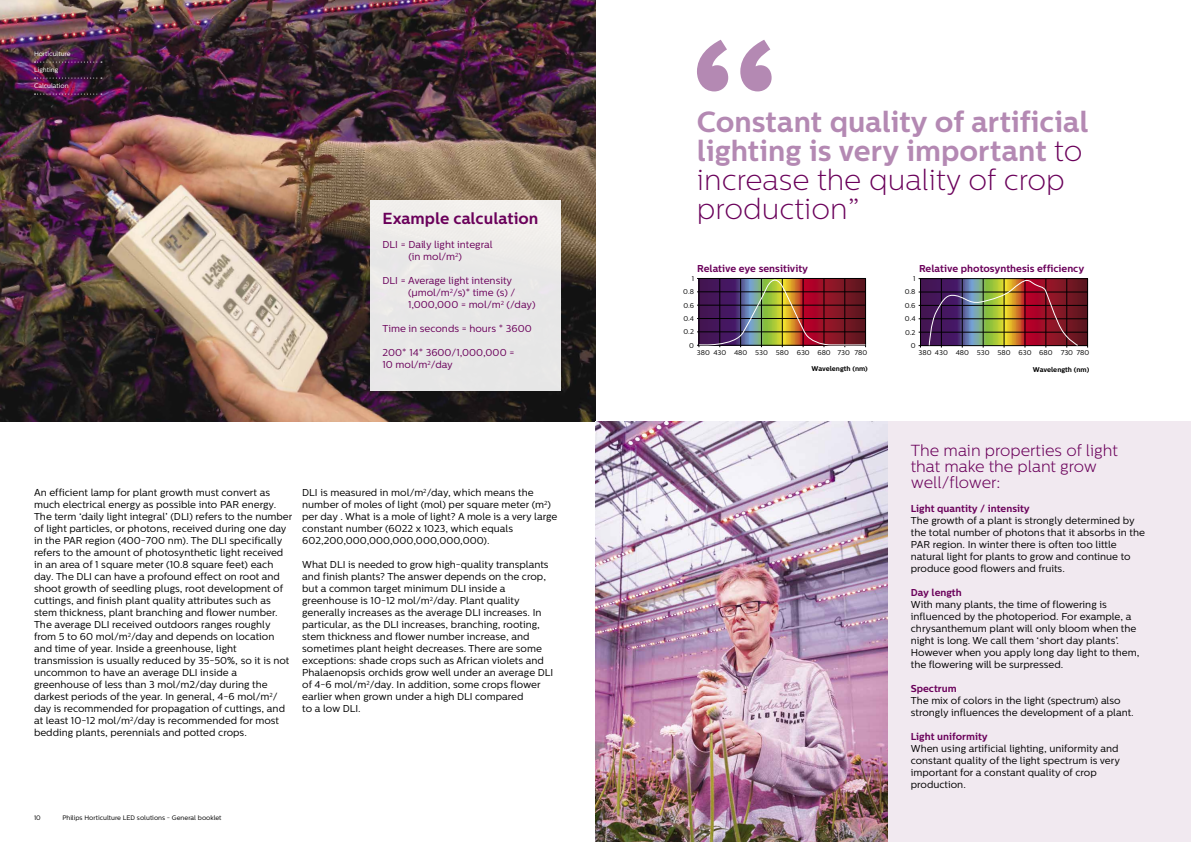
<style>
.page{position:relative;width:1191px;height:842px;background:#fff}
.page>*{position:absolute;margin:0;border:0;box-sizing:border-box;transform-origin:0 0}
.t1{font:700 29px/29px "Centrale Sans";color:#b489b3}
.t2{font:300 16px/16px "Centrale Sans";color:#6a005a}
.t3{font:700 16px "Centrale Sans";color:#6a005a}
.t4{font:10px/12px "Centrale Sans";color:#000}
.t5{font:10px/12px "Centrale Sans";color:#6a005a}
.t6{font:700 10px "Centrale Sans";color:#6a005a}
.t7{font:6.9px/13.3px "Centrale Sans";color:#000;text-align:right}
.t8{font:700 6.9px "Centrale Sans";color:#000}
.t9{font:6.5px "Centrale Sans";color:#000}
.t10{font:6.5px "Centrale Sans";color:#fff}
.s1{font-weight:200;color:#6a005a}
</style>
<div class="page">
<svg style="left:697px;top:278px;width:169px;height:69px"></svg>
<svg style="left:921px;top:279px;width:166px;height:66px"></svg>
<hr style="left:920px;top:279px;width:1px;height:69px;background:#000">
<hr style="left:941px;top:279px;width:1px;height:69px;background:#000">
<hr style="left:962px;top:279px;width:1px;height:69px;background:#000">
<hr style="left:983px;top:279px;width:1px;height:69px;background:#000">
<hr style="left:1003px;top:279px;width:1px;height:69px;background:#000">
<hr style="left:1024px;top:279px;width:1px;height:69px;background:#000">
<hr style="left:1045px;top:279px;width:1px;height:69px;background:#000">
<hr style="left:1066px;top:279px;width:1px;height:69px;background:#000">
<hr style="left:1087px;top:279px;width:1px;height:69px;background:#000">
<hr style="left:918px;top:278px;width:170px;height:1px;background:#000">
<hr style="left:920px;top:332px;width:167px;height:1px;background:#000">
<hr style="left:920px;top:318px;width:167px;height:1px;background:#000">
<hr style="left:920px;top:305px;width:167px;height:1px;background:#000">
<hr style="left:920px;top:292px;width:167px;height:1px;background:#000">
<hr style="left:918px;top:345px;width:169px;height:1px;background:#000">
<svg style="left:928px;top:280px;width:150px;height:66px"></svg>
<img style="left:0;top:0;width:595px;height:421px">
<img style="left:595px;top:421px;width:292px;height:421px">
<div style="left:888px;top:421px;width:303px;height:421px;background:#f1e9f0"></div>
<div style="left:370px;top:200px;width:191px;height:191px;background:#e8e7e8"></div>
<svg style="left:697px;top:40px;width:74px;height:51px"></svg>
<svg style="left:35px;top:62px;width:67px;height:1px"></svg>
<svg style="left:35px;top:78px;width:67px;height:1px"></svg>
<svg style="left:35px;top:94px;width:67px;height:1px"></svg>
<p class="t10" style="left:34px;top:50px;width:38px">Horticulture</p>
<p class="t10" style="left:34px;top:66px;width:26px">Lighting</p>
<p class="t10" style="left:34px;top:82px;width:36px">Calculation</p>
<h2 class="t3" style="left:382px;top:209px;width:157px">Example calculation</h2>
<p class="t5" style="left:382px;top:239px;width:112px;text-align:center">DLI = Daily light integral (in mol/m<sup>2</sup>)</p>
<p class="t5" style="left:408px;top:275px;width:129px;text-indent:-25px">DLI = Average light intensity (μmol/m<sup>2</sup>/s)* time (s) /<br>1,000,000 = mol/m<sup>2</sup> (/day)</p>
<p class="t5" style="left:382px;top:323px;width:151px">Time in seconds = hours * 3600</p>
<p class="t5" style="left:382px;top:347px;width:133px">200* 14* 3600/1,000,000 =<br>10 mol/m<sup>2</sup>/day</p>
<p class="t4" style="left:34px;top:487px;width:260px">An efficient lamp for plant growth must convert as much electrical energy as possible into PAR energy.<br>The term ‘daily light integral’ (DLI) refers to the number of light particles, or photons, received during one day in the PAR region (400-700 nm). The DLI specifically refers to the amount of photosynthetic light received in an area of 1 square meter (10.8 square feet) each day. The DLI can have a profound effect on root and shoot growth of seedling plugs, root development of cuttings, and finish plant quality attributes such as stem thickness, plant branching and flower number.<br>The average DLI received outdoors ranges roughly from 5 to 60 mol/m<sup>2</sup>/day and depends on location and time of year. Inside a greenhouse, light transmission is usually reduced by 35-50%, so it is not uncommon to have an average DLI inside a greenhouse of less than 3 mol/m2/day during the darkest periods of the year. In general, 4-6 mol/m<sup>2</sup>/ day is recommended for propagation of cuttings, and at least 10-12 mol/m<sup>2</sup>/day is recommended for most bedding plants, perennials and potted crops.</p>
<p class="t4" style="left:302px;top:487px;width:257px">DLI is measured in mol/m<sup>2</sup>/day, which means the number of moles of light (mol) per square meter (m<sup>2</sup>) per day . What is a mole of light? A mole is a very large constant number (6022 x 1023, which equals 602,200,000,000,000,000,000,000).</p>
<p class="t4" style="left:302px;top:559px;width:253px">What DLI is needed to grow high-quality transplants and finish plants? The answer depends on the crop, but a common target minimum DLI inside a greenhouse is 10-12 mol/m<sup>2</sup>/day. Plant quality generally increases as the average DLI increases. In particular, as the DLI increases, branching, rooting, stem thickness and flower number increase, and sometimes plant height decreases. There are some exceptions: shade crops such as African violets and Phalaenopsis orchids grow well under an average DLI of 4-6 mol/m<sup>2</sup>/day. In addition, some crops flower earlier when grown under a high DLI compared<br>to a low DLI.</p>
<p class="t9" style="left:34px;top:814px;width:8px">10</p>
<p class="t9" style="left:62px;top:814px;width:161px">Philips Horticulture LED solutions - General booklet</p>
<h1 class="t1" style="left:697px;top:108px;width:393px">Constant quality of artificial lighting is very important <span class="s1">to increase the quality of crop production”</span></h1>
<p class="t6" style="left:697px;top:263px;width:113px">Relative eye sensitivity</p>
<p class="t6" style="left:919px;top:263px;width:167px">Relative photosynthesis efficiency</p>
<p class="t7" style="left:683px;top:272px;width:12px">1<br>0.8<br>0.6<br>0.4<br>0.2<br>0</p>
<p class="t7" style="left:904px;top:272px;width:12px">1<br>0.8<br>0.6<br>0.4<br>0.2<br>0</p>
<p class="t7" style="left:697px;top:346px;width:172px">380 430 480 530 580 630 680 730 780</p>
<p class="t8" style="left:811px;top:365px;width:58px">Wavelength (nm)</p>
<p class="t7" style="left:918px;top:346px;width:172px">380 430 480 530 580 630 680 730 780</p>
<p class="t8" style="left:1032px;top:365px;width:58px">Wavelength (nm)</p>
<h2 class="t2" style="left:910px;top:443px;width:208px">The main properties of light that make the plant grow well/flower:</h2>
<p class="t6" style="left:910px;top:503px;width:120px">Light quantity / intensity</p>
<p class="t4" style="left:910px;top:515px;width:236px">The growth of a plant is strongly determined by the total number of photons that it absorbs in the PAR region. In winter there is often too little natural light for plants to grow and continue to produce good flowers and fruits.</p>
<p class="t6" style="left:910px;top:587px;width:52px">Day length</p>
<p class="t4" style="left:910px;top:599px;width:230px">With many plants, the time of flowering is influenced by the photoperiod. For example, a chrysanthemum plant will only bloom when the night is long. We call them ‘short day plants’.<br>However when you apply long day light to them, the flowering will be surpressed.</p>
<p class="t6" style="left:910px;top:683px;width:47px">Spectrum</p>
<p class="t4" style="left:910px;top:695px;width:224px">The mix of colors in the light (spectrum) also strongly influences the development of a plant.</p>
<p class="t6" style="left:910px;top:731px;width:78px">Light uniformity</p>
<p class="t4" style="left:910px;top:743px;width:211px">When using artificial lighting, uniformity and constant quality of the light spectrum is very important for a constant quality of crop production.</p>
</div>
